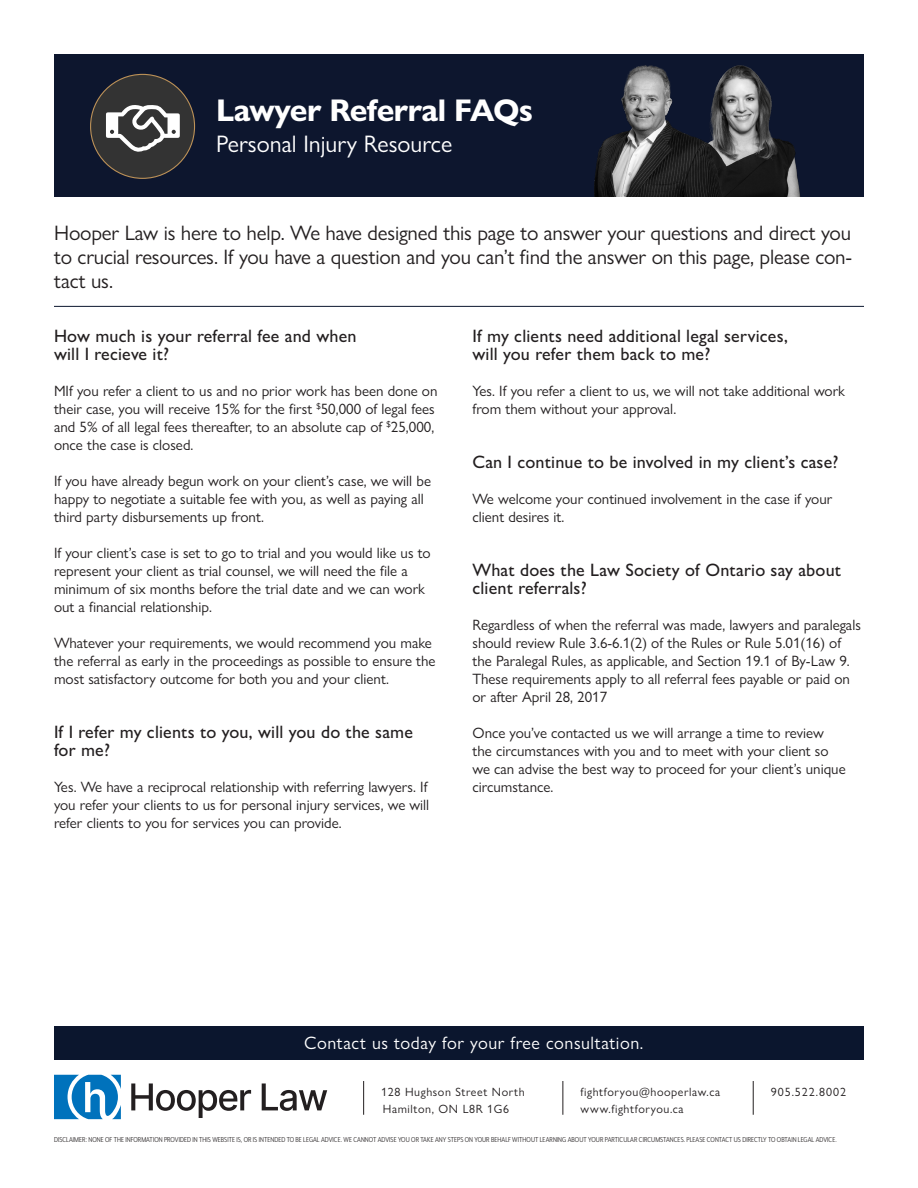
<style>
.page{position:relative;width:918px;height:1188px;background:#fff}
.page>*{position:absolute;margin:0;border:0;box-sizing:border-box;transform-origin:0 0}
.t1{font:700 31.5px "Gill Sans Nova";letter-spacing:-.02em;color:#fff}
.subtitle{font:24px "Gill Sans Nova";color:#fff}
.highlight_1{font:21px/24px "Gill Sans Nova";letter-spacing:-.01em;color:#231f20;text-align:justify}
.subheading_1{font:500 18px/18px "Gill Sans Nova";letter-spacing:.01em;color:#231f20}
.t2{font:18px "Gill Sans Nova";letter-spacing:.03em;color:#fff}
.body_text_-_sp_after{font:15px/18px "Gill Sans Nova";color:#231f20}
.t3{font:12px/16.5px "Gill Sans Nova";letter-spacing:.05em;color:#231f20}
.t4{font:12px "Gill Sans Nova";letter-spacing:.08em;color:#231f20}
.t5{font:8.25px "Mr Eaves XL Mod Nar OT";letter-spacing:.01em;color:#231f20}
</style>
<div class="page">
<hr style="left:363px;top:1081px;width:1px;height:34px;background:#231f20">
<hr style="left:562px;top:1081px;width:1px;height:34px;background:#231f20">
<hr style="left:753px;top:1081px;width:1px;height:34px;background:#231f20">
<div style="left:54px;top:1026px;width:810px;height:34px;background:#0b162e"></div>
<svg style="left:54px;top:1075px;width:67px;height:44px"></svg>
<svg style="left:131px;top:1083px;width:120px;height:35px"></svg>
<svg style="left:262px;top:1083px;width:65px;height:28px"></svg>
<div style="left:54px;top:54px;width:810px;height:143px;background:#0d162e"></div>
<img style="left:594px;top:65px;width:206px;height:131px">
<hr style="left:54px;top:306px;width:810px;height:1px;background:#0b162e">
<div style="left:91px;top:74px;width:104px;height:104px;background:#333;border-radius:50%"></div>
<svg style="left:106px;top:105px;width:74px;height:47px"></svg>
<p class="t1" style="left:216px;top:91px;width:319px">Lawyer Referral FAQs</p>
<p class="subtitle" style="left:216px;top:129px;width:238px">Personal Injury Resource</p>
<p class="highlight_1" style="left:54px;top:221px;width:799px">Hooper Law is here to help. We have designed this page to answer your questions and direct you to crucial resources. If you have a question and you can’t find the answer on this page, please con&shy;tact us.</p>
<p class="subheading_1" style="left:54px;top:327px;width:304px">How much is your referral fee and when will I recieve it?</p>
<p class="body_text_-_sp_after" style="left:54px;top:382px;width:385px">MIf you refer a client to us and no prior work has been done on their case, you will receive 15% for the first <sup>$</sup>50,000 of legal fees and 5% of all legal fees thereafter, to an absolute cap of <sup>$</sup>25,000, once the case is closed.</p>
<p class="body_text_-_sp_after" style="left:54px;top:472px;width:379px">If you have already begun work on your client’s case, we will be happy to negotiate a suitable fee with you, as well as paying all third party disbursements up front.</p>
<p class="body_text_-_sp_after" style="left:54px;top:544px;width:378px">If your client’s case is set to go to trial and you would like us to represent your client as trial counsel, we will need the file a minimum of six months before the trial date and we can work out a financial relationship.</p>
<p class="body_text_-_sp_after" style="left:54px;top:634px;width:383px">Whatever your requirements, we would recommend you make the referral as early in the proceedings as possible to ensure the most satisfactory outcome for both you and your client.</p>
<p class="subheading_1" style="left:54px;top:723px;width:360px">If I refer my clients to you, will you do the same for me?</p>
<p class="body_text_-_sp_after" style="left:54px;top:778px;width:377px;text-align:justify">Yes. We have a reciprocal relationship with referring lawyers. If you refer your clients to us for personal injury services, we will refer clients to you for services you can provide.</p>
<p class="subheading_1" style="left:472px;top:327px;width:317px">If my clients need additional legal services, will you refer them back to me?</p>
<p class="body_text_-_sp_after" style="left:472px;top:382px;width:374px">Yes. If you refer a client to us, we will not take additional work from them without your approval.</p>
<p class="subheading_1" style="left:472px;top:453px;width:368px">Can I continue to be involved in my client’s case?</p>
<p class="body_text_-_sp_after" style="left:472px;top:490px;width:361px">We welcome your continued involvement in the case if your client desires it.</p>
<p class="subheading_1" style="left:472px;top:561px;width:370px">What does the Law Society of Ontario say about client referrals?</p>
<p class="body_text_-_sp_after" style="left:472px;top:616px;width:390px">Regardless of when the referral was made, lawyers and paralegals should review Rule 3.6-6.1(2) of the Rules or Rule 5.01(16) of the Paralegal Rules, as applicable, and Section 19.1 of By-Law 9.<br>These requirements apply to all referral fees payable or paid on or after April 28, 2017</p>
<p class="body_text_-_sp_after" style="left:472px;top:724px;width:375px">Once you’ve contacted us we will arrange a time to review the circumstances with you and to meet with your client so we can advise the best way to proceed for your client’s unique circumstance.</p>
<p class="t2" style="left:304px;top:1032px;width:341px">Contact us today for your free consultation.</p>
<p class="t3" style="left:381px;top:1084px;width:145px">128 Hughson Street North<br>Hamilton, ON L8R 1G6</p>
<p class="t3" style="left:580px;top:1084px;width:141px">fightforyou@hooperlaw.ca www.fightforyou.ca</p>
<p class="t4" style="left:771px;top:1085px;width:77px">905.522.8002</p>
<p class="t5" style="left:54px;top:1135px;width:784px">DISCLAIMER: NONE OF THE INFORMATION PROVIDED IN THIS WEBSITE IS, OR IS INTENDED TO BE LEGAL ADVICE. WE CANNOT ADVISE YOU OR TAKE ANY STEPS ON YOUR BEHALF WITHOUT LEARNING ABOUT YOUR PARTICULAR CIRCUMSTANCES. PLEASE CONTACT US DIRECTLY TO OBTAIN LEGAL ADVICE.</p>
</div>
